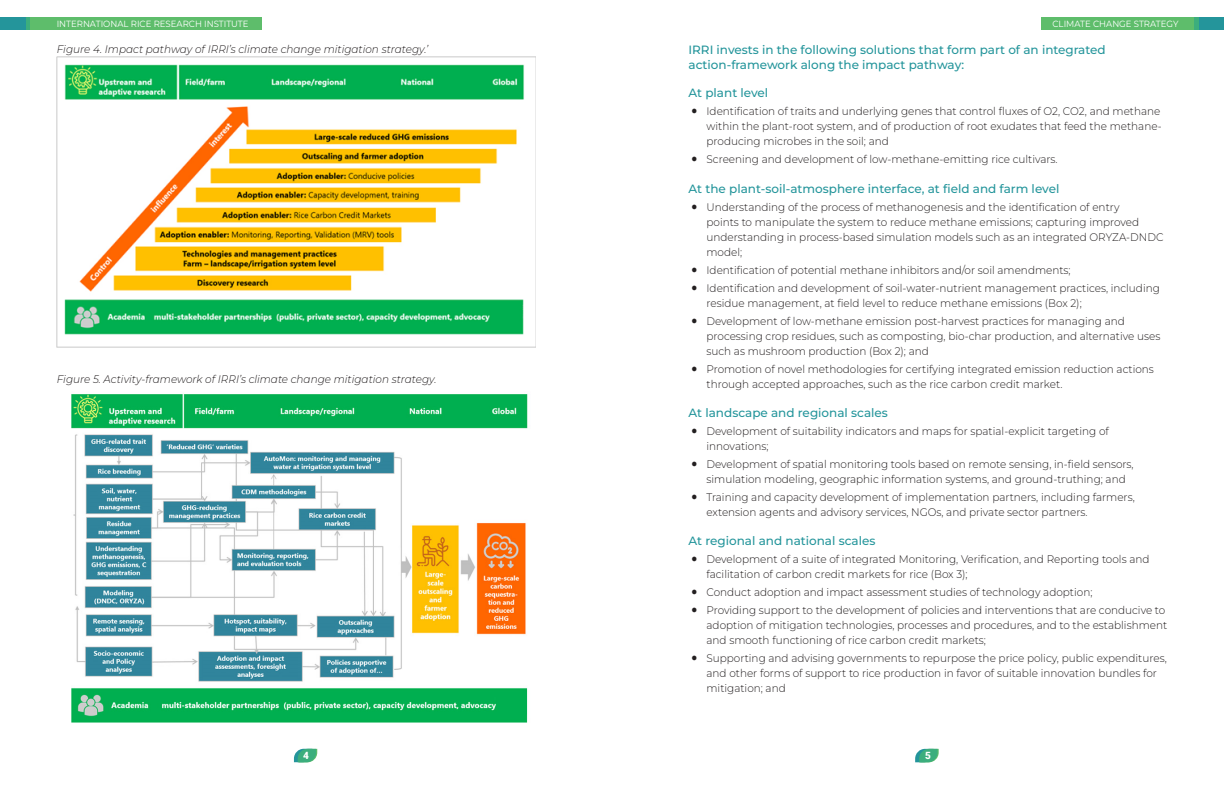
<style>
.page{position:relative;width:1224px;height:792px;background:#fff}
.page>*{position:absolute;margin:0;border:0;box-sizing:border-box;transform-origin:0 0}
.subsubsubtitle_forma{font:500 12px "Montserrat";color:#24959b}
.bulleted_text_format{font:300 11px/15px "Montserrat";color:#231f20;scale:.95 1}
.Italic{font:italic 300 11px "Montserrat";color:#231f20;scale:.95 1}
.t1{font:900 10px "Roboto";color:#fff}
.t2{font:9px "Montserrat";color:#fff;scale:.95 1}
.s1{font-size:37px}
</style>
<div class="page">
<div style="left:0;top:17px;width:262px;height:13px;background:#5ebd6b"></div>
<div style="left:1042px;top:17px;width:182px;height:13px;background:#5ebd6b"></div>
<svg style="left:294px;top:749px;width:23px;height:13px"></svg>
<svg style="left:915px;top:749px;width:24px;height:13px"></svg>
<div style="left:0;top:17px;width:29px;height:13px;background:#3cae7d"></div>
<div style="left:1195px;top:17px;width:29px;height:13px;background:#3cae7d"></div>
<div style="left:0;top:17px;width:26px;height:13px;background:#24959b"></div>
<div style="left:1199px;top:17px;width:25px;height:13px;background:#24959b"></div>
<img style="left:57px;top:57px;width:478px;height:290px">
<img style="left:71px;top:394px;width:457px;height:329px">
<p class="t2" style="left:57px;top:17px;width:203px">INTERNATIONAL RICE RESEARCH INSTITUTE</p>
<p class="t2" style="left:1053px;top:17px;width:134px">CLIMATE CHANGE STRATEGY</p>
<p class="Italic" style="left:57px;top:42px;width:393px">Figure 4. Impact pathway of IRRI’s climate change mitigation strategy.’</p>
<p class="subsubsubtitle_forma" style="left:689px;top:42px;width:419px">IRRI invests in the following solutions that form part of an integrated</p>
<p class="subsubsubtitle_forma" style="left:689px;top:56px;width:277px">action-framework along the impact pathway:</p>
<p class="subsubsubtitle_forma" style="left:689px;top:85px;width:81px">At plant level</p>
<p class="bulleted_text_format" style="left:707px;top:104px;width:481px;text-align:justify;text-indent:-17px"><span class="s1">•</span> Identification of traits and underlying genes that control fluxes of O2, CO2, and methane within the plant-root system, and of production of root exudates that feed the methane&shy;producing microbes in the soil; and</p>
<p class="bulleted_text_format" style="left:690px;top:152px;width:389px"><span class="s1">•</span> Screening and development of low-methane-emitting rice cultivars.</p>
<p class="subsubsubtitle_forma" style="left:689px;top:180px;width:372px">At the plant-soil-atmosphere interface, at field and farm level</p>
<p class="bulleted_text_format" style="left:707px;top:199px;width:483px;text-indent:-17px"><span class="s1">•</span> Understanding of the process of methanogenesis and the identification of entry<br>points to manipulate the system to reduce methane emissions; capturing improved understanding in process-based simulation models such as an integrated ORYZA-DNDC model;</p>
<p class="bulleted_text_format" style="left:690px;top:262px;width:403px"><span class="s1">•</span> Identification of potential methane inhibitors and/or soil amendments;</p>
<p class="bulleted_text_format" style="left:707px;top:280px;width:479px;text-indent:-17px"><span class="s1">•</span> Identification and development of soil-water-nutrient management practices, including residue management, at field level to reduce methane emissions (Box 2);</p>
<p class="bulleted_text_format" style="left:707px;top:313px;width:479px;text-indent:-17px"><span class="s1">•</span> Development of low-methane emission post-harvest practices for managing and processing crop residues, such as composting, bio-char production, and alternative uses such as mushroom production (Box 2); and</p>
<p class="bulleted_text_format" style="left:707px;top:361px;width:473px;text-indent:-17px"><span class="s1">•</span> Promotion of novel methodologies for certifying integrated emission reduction actions through accepted approaches, such as the rice carbon credit market.</p>
<p class="subsubsubtitle_forma" style="left:689px;top:404px;width:201px">At landscape and regional scales</p>
<p class="bulleted_text_format" style="left:707px;top:423px;width:425px;text-indent:-17px"><span class="s1">•</span> Development of suitability indicators and maps for spatial-explicit targeting of innovations;</p>
<p class="bulleted_text_format" style="left:707px;top:456px;width:451px;text-indent:-17px"><span class="s1">•</span> Development of spatial monitoring tools based on remote sensing, in-field sensors, simulation modeling, geographic information systems, and ground-truthing; and</p>
<p class="bulleted_text_format" style="left:707px;top:489px;width:452px;text-indent:-17px"><span class="s1">•</span> Training and capacity development of implementation partners, including farmers, extension agents and advisory services, NGOs, and private sector partners.</p>
<p class="subsubsubtitle_forma" style="left:689px;top:533px;width:188px">At regional and national scales</p>
<p class="bulleted_text_format" style="left:707px;top:551px;width:468px;text-indent:-17px"><span class="s1">•</span> Development of a suite of integrated Monitoring, Verification, and Reporting tools and facilitation of carbon credit markets for rice (Box 3);</p>
<p class="bulleted_text_format" style="left:690px;top:584px;width:426px"><span class="s1">•</span> Conduct adoption and impact assessment studies of technology adoption;</p>
<p class="bulleted_text_format" style="left:707px;top:602px;width:487px;text-indent:-17px"><span class="s1">•</span> Providing support to the development of policies and interventions that are conducive to adoption of mitigation technologies, processes and procedures, and to the establishment and smooth functioning of rice carbon credit markets;</p>
<p class="bulleted_text_format" style="left:707px;top:650px;width:486px;text-indent:-17px"><span class="s1">•</span> Supporting and advising governments to repurpose the price policy, public expenditures, and other forms of support to rice production in favor of suitable innovation bundles for mitigation; and</p>
<p class="Italic" style="left:57px;top:372px;width:401px">Figure 5. Activity-framework of IRRI’s climate change mitigation strategy.</p>
<p class="t1" style="left:303px;top:749px;width:7px">4</p>
<p class="t1" style="left:925px;top:749px;width:7px">5</p>
</div>
